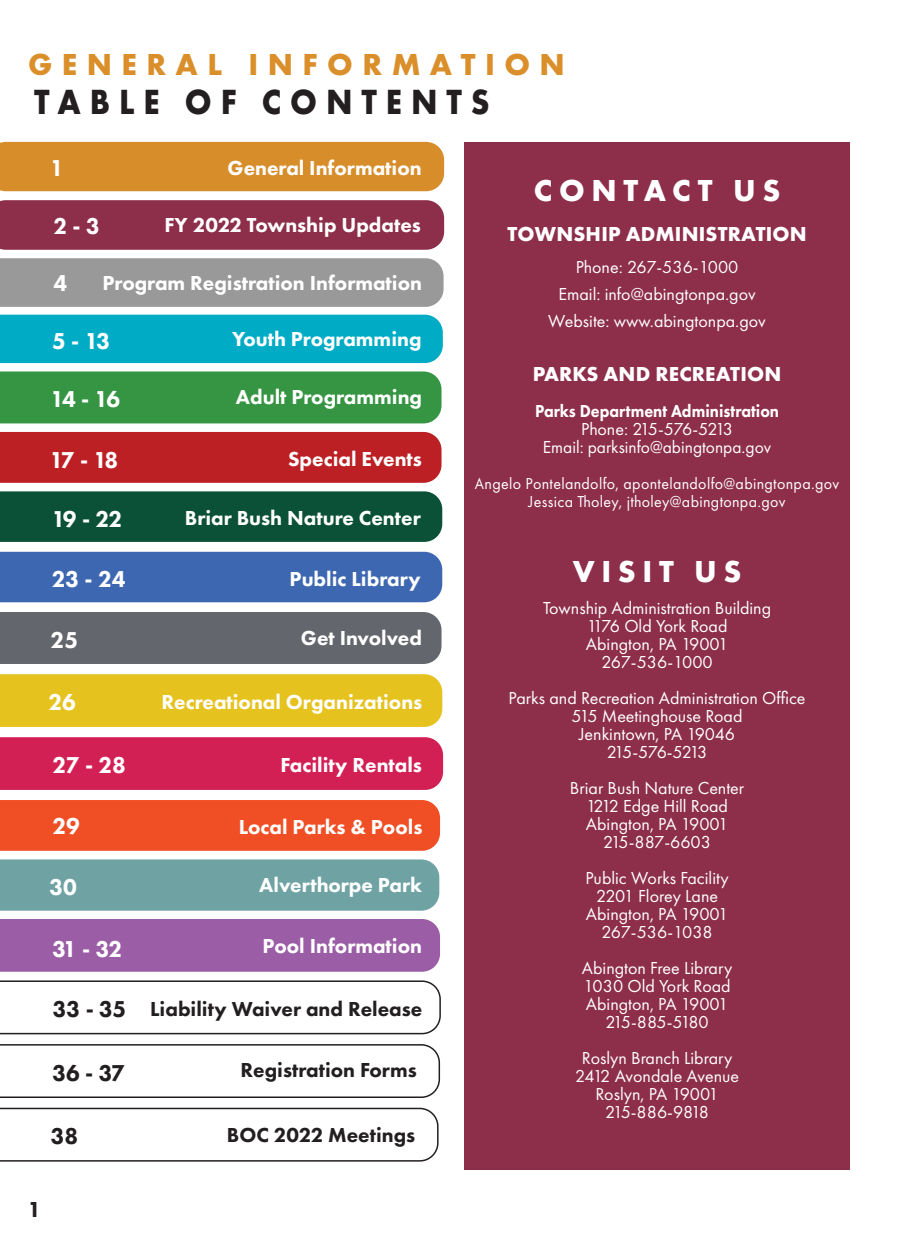
<style>
.page{position:relative;width:918px;height:1242px;background:#fff}
.page>*{position:absolute;margin:0;border:0;box-sizing:border-box;transform-origin:0 0}
.t1{font:700 36.3px "Futura PT";letter-spacing:.27em;color:#231f20;scale:.91 1}
.t2{font:700 31.5px "Futura PT";letter-spacing:.3em;color:#da8f2a}
.t3{font:700 31.5px "Futura PT";letter-spacing:.21em;color:#fff}
.t4{font:800 23.85px "Futura PT";letter-spacing:-.04em;color:#fff;scale:.96 1}
.t5{font:800 23.85px "Futura PT";color:#231f20;scale:.96 1}
.t6{font:800 22.5px "Futura PT";color:#231f20}
.t7{font:800 21px "Futura PT";color:#fff}
.t8{font:800 21px "Futura PT";color:#231f20}
.t9{font:700 21px "Futura PT";letter-spacing:.01em;color:#fff}
.t10{font:18px/18px "Futura PT";color:#fff;text-align:center}
.t11{font:800 18px "Futura PT";color:#fff;scale:.9 1}
.t12{font:16.5px/18px "Futura PT";letter-spacing:.02em;color:#fff;text-align:center;scale:.9 1}
.s1{font-size:23.85px}
</style>
<div class="page">
<svg style="left:0;top:1044px;width:440px;height:54px"></svg>
<svg style="left:0;top:1108px;width:439px;height:54px"></svg>
<div style="left:0;top:919px;width:440px;height:53px;background:#9a5da6"></div>
<div style="left:0;top:142px;width:444px;height:49px;background:#d88d2b"></div>
<div style="left:0;top:200px;width:444px;height:50px;background:#8d2e4b"></div>
<div style="left:0;top:258px;width:444px;height:49px;background:#999"></div>
<div style="left:0;top:315px;width:443px;height:48px;background:#00abc5"></div>
<div style="left:0;top:371px;width:442px;height:52px;background:#369543"></div>
<div style="left:0;top:432px;width:442px;height:51px;background:#bc2024"></div>
<div style="left:0;top:491px;width:442px;height:51px;background:#0b5137"></div>
<div style="left:0;top:737px;width:443px;height:53px;background:#d21f54"></div>
<div style="left:0;top:859px;width:439px;height:52px;background:#6ea2a3"></div>
<div style="left:0;top:800px;width:440px;height:51px;background:#f04f26"></div>
<svg style="left:0;top:980px;width:441px;height:54px"></svg>
<div style="left:0;top:674px;width:442px;height:53px;background:#e6c21e"></div>
<div style="left:0;top:612px;width:442px;height:52px;background:#64666d"></div>
<div style="left:0;top:552px;width:442px;height:50px;background:#3e67b1"></div>
<div style="left:464px;top:142px;width:386px;height:1028px;background:#8d2e4b"></div>
<h2 class="t2" style="left:28px;top:45px;width:538px">GENERAL INFORMATION</h2>
<h1 class="t1" style="left:34px;top:79px;width:502px">TABLE OF CONTENTS</h1>
<h3 class="t4" style="left:50px;top:153px;width:16px">1</h3>
<p class="t7" style="left:228px;top:155px;width:196px">General Information</p>
<p class="t7" style="left:164px;top:212px;width:258px">FY 2022 Township Updates</p>
<p class="t7" style="left:103px;top:269px;width:321px">Program Registration Information</p>
<p class="t7" style="left:232px;top:326px;width:191px">Youth Programming</p>
<p class="t7" style="left:236px;top:384px;width:188px">Adult Programming</p>
<h3 class="t4" style="left:53px;top:211px;width:50px">2 - 3</h3>
<h3 class="t4" style="left:53px;top:268px;width:16px">4</h3>
<h3 class="t4" style="left:52px;top:326px;width:62px">5 - 13</h3>
<h3 class="t4" style="left:51px;top:384px;width:74px">14 - 16</h3>
<h3 class="t4" style="left:50px;top:445px;width:73px">17 - 18</h3>
<h3 class="t4" style="left:52px;top:504px;width:75px">19 - 22</h3>
<p class="t7" style="left:288px;top:445px;width:135px">Special Events</p>
<p class="t7" style="left:185px;top:505px;width:237px">Briar Bush Nature Center</p>
<h3 class="t4" style="left:52px;top:564px;width:79px">23 - 24</h3>
<p class="t7" style="left:290px;top:566px;width:133px">Public Library</p>
<h3 class="t4" style="left:51px;top:625px;width:30px">25</h3>
<p class="t7" style="left:301px;top:625px;width:123px">Get Involved</p>
<h3 class="t4" style="left:48px;top:687px;width:30px">26</h3>
<p class="t7" style="left:161px;top:689px;width:262px">Recreational Organizations</p>
<h3 class="t4" style="left:53px;top:750px;width:78px">27 - 28</h3>
<p class="t7" style="left:280px;top:752px;width:143px">Facility Rentals</p>
<h3 class="t4" style="left:52px;top:812px;width:30px">29</h3>
<p class="t7" style="left:239px;top:814px;width:185px">Local Parks &amp; Pools</p>
<h3 class="t4" style="left:49px;top:872px;width:30px">30</h3>
<p class="t7" style="left:259px;top:872px;width:164px">Alverthorpe Park</p>
<h3 class="t4" style="left:52px;top:934px;width:74px">31 - 32</h3>
<p class="t7" style="left:262px;top:933px;width:161px">Pool Information</p>
<p class="t8" style="left:53px;top:996px;width:371px"><span class="s1">33 - 35</span> Liability Waiver and Release</p>
<h3 class="t5" style="left:52px;top:1058px;width:77px">36 - 37</h3>
<h3 class="t5" style="left:51px;top:1121px;width:30px">38</h3>
<p class="t8" style="left:241px;top:1057px;width:178px">Registration Forms</p>
<p class="t8" style="left:227px;top:1122px;width:190px">BOC 2022 Meetings</p>
<p class="t6" style="left:28px;top:1195px;width:15px">1</p>
<h2 class="t3" style="left:534px;top:170px;width:248px">CONTACT US</h2>
<p class="t9" style="left:507px;top:221px;width:301px">TOWNSHIP ADMINISTRATION</p>
<p class="t10" style="left:548px;top:253px;width:219px;line-height:27px">Phone: 267-536-1000<br>Email: info@abingtonpa.gov<br>Website: www.abingtonpa.gov</p>
<p class="t9" style="left:533px;top:360px;width:250px">PARKS AND RECREATION</p>
<p class="t11" style="left:535px;top:399px;width:273px">Parks Department Administration</p>
<p class="t10" style="left:543px;top:420px;width:230px">Phone: 215-576-5213<br>Email: parksinfo@abingtonpa.gov</p>
<p class="t12" style="left:475px;top:474px;width:406px">Angelo Pontelandolfo, apontelandolfo@abingtonpa.gov<br>Jessica Tholey, jtholey@abingtonpa.gov</p>
<h2 class="t3" style="left:573px;top:552px;width:170px">VISIT US</h2>
<p class="t10" style="left:543px;top:599px;width:230px">Township Administration Building<br>1176 Old York Road<br>Abington, PA 19001<br>267-536-1000</p>
<p class="t10" style="left:509px;top:689px;width:298px">Parks and Recreation Administration Office<br>515 Meetinghouse Road<br>Jenkintown, PA 19046<br>215-576-5213</p>
<p class="t10" style="left:570px;top:779px;width:176px">Briar Bush Nature Center<br>1212 Edge Hill Road<br>Abington, PA 19001<br>215-887-6603</p>
<p class="t10" style="left:585px;top:869px;width:145px">Public Works Facility<br>2201 Florey Lane<br>Abington, PA 19001<br>267-536-1038</p>
<p class="t10" style="left:582px;top:959px;width:152px">Abington Free Library<br>1030 Old York Road<br>Abington, PA 19001<br>215-885-5180</p>
<p class="t10" style="left:575px;top:1049px;width:166px">Roslyn Branch Library<br>2412 Avondale Avenue<br>Roslyn, PA 19001<br>215-886-9818</p>
</div>
